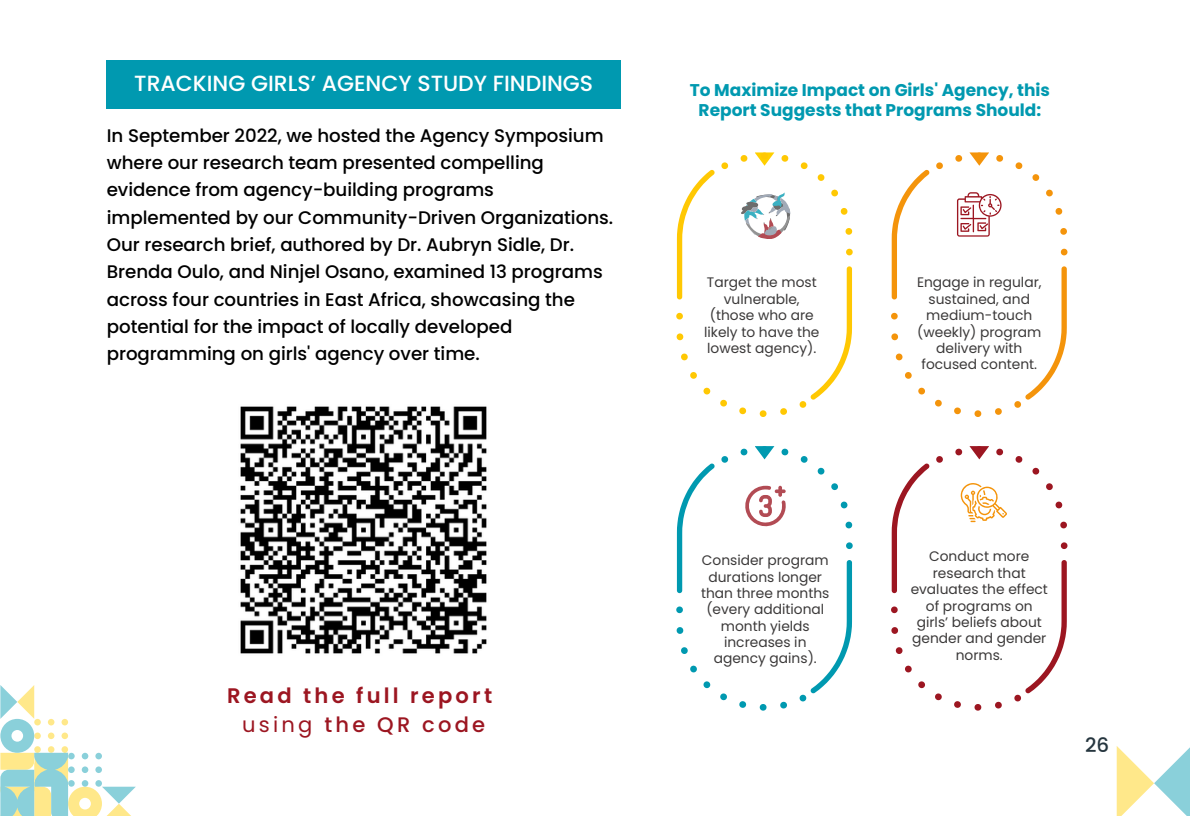
<style>
.page{position:relative;width:1190px;height:816px;background:#fff}
.page>*{position:absolute;margin:0;border:0;box-sizing:border-box;transform-origin:0 0}
.t1{font:500 22px "Poppins";color:#fff}
.t2{font:600 21px "Poppins";letter-spacing:.155em;color:#9c1621}
.t3{font:500 21px "Poppins";letter-spacing:.155em;color:#9c1621}
.t4{font:500 19.8px "Poppins";color:#26363f}
.t5{font:500 18.2px/27.4px "Poppins";color:#000}
.t6{font:700 17px/19.8px "Poppins";color:#0099b0;text-align:center}
.t7{font:13.8px/16.4px "Poppins";color:#3b3939;text-align:center}
.s1{font-weight:400}
</style>
<div class="page">
<svg style="left:960px;top:483px;width:47px;height:39px"></svg>
<svg style="left:936px;top:456px;width:7px;height:7px"></svg>
<svg style="left:955px;top:449px;width:7px;height:6px"></svg>
<svg style="left:969px;top:446px;width:20px;height:13px"></svg>
<svg style="left:996px;top:449px;width:7px;height:6px"></svg>
<svg style="left:1016px;top:456px;width:6px;height:7px"></svg>
<svg style="left:1032px;top:468px;width:7px;height:7px"></svg>
<svg style="left:1046px;top:483px;width:7px;height:7px"></svg>
<svg style="left:1055px;top:502px;width:7px;height:6px"></svg>
<svg style="left:1060px;top:522px;width:7px;height:6px"></svg>
<svg style="left:892px;top:464px;width:37px;height:76px"></svg>
<svg style="left:936px;top:162px;width:7px;height:7px"></svg>
<svg style="left:955px;top:155px;width:7px;height:7px"></svg>
<svg style="left:969px;top:152px;width:20px;height:14px"></svg>
<svg style="left:996px;top:155px;width:7px;height:7px"></svg>
<svg style="left:1016px;top:162px;width:6px;height:7px"></svg>
<svg style="left:1032px;top:174px;width:7px;height:7px"></svg>
<svg style="left:1046px;top:190px;width:7px;height:6px"></svg>
<svg style="left:1055px;top:208px;width:7px;height:7px"></svg>
<svg style="left:1060px;top:228px;width:7px;height:7px"></svg>
<svg style="left:1061px;top:249px;width:6px;height:6px"></svg>
<svg style="left:891px;top:333px;width:111px;height:84px"></svg>
<svg style="left:891px;top:313px;width:7px;height:6px"></svg>
<svg style="left:892px;top:170px;width:37px;height:129px"></svg>
<svg style="left:1014px;top:266px;width:53px;height:142px"></svg>
<svg style="left:957px;top:192px;width:45px;height:45px"></svg>
<svg style="left:721px;top:162px;width:7px;height:7px"></svg>
<svg style="left:741px;top:155px;width:6px;height:7px"></svg>
<svg style="left:755px;top:152px;width:19px;height:14px"></svg>
<svg style="left:781px;top:155px;width:7px;height:7px"></svg>
<svg style="left:801px;top:162px;width:7px;height:7px"></svg>
<svg style="left:818px;top:174px;width:6px;height:7px"></svg>
<svg style="left:831px;top:190px;width:7px;height:6px"></svg>
<svg style="left:841px;top:208px;width:6px;height:7px"></svg>
<svg style="left:845px;top:228px;width:7px;height:7px"></svg>
<svg style="left:846px;top:249px;width:7px;height:6px"></svg>
<svg style="left:677px;top:333px;width:110px;height:84px"></svg>
<svg style="left:676px;top:313px;width:7px;height:6px"></svg>
<svg style="left:677px;top:170px;width:38px;height:129px"></svg>
<svg style="left:800px;top:266px;width:52px;height:142px"></svg>
<svg style="left:741px;top:192px;width:49px;height:47px"></svg>
<svg style="left:721px;top:456px;width:7px;height:7px"></svg>
<svg style="left:741px;top:449px;width:6px;height:6px"></svg>
<svg style="left:755px;top:446px;width:19px;height:13px"></svg>
<svg style="left:781px;top:449px;width:7px;height:6px"></svg>
<svg style="left:801px;top:456px;width:7px;height:7px"></svg>
<svg style="left:818px;top:468px;width:6px;height:7px"></svg>
<svg style="left:831px;top:483px;width:7px;height:7px"></svg>
<svg style="left:841px;top:502px;width:6px;height:6px"></svg>
<svg style="left:845px;top:522px;width:7px;height:6px"></svg>
<svg style="left:846px;top:542px;width:7px;height:7px"></svg>
<svg style="left:677px;top:627px;width:110px;height:84px"></svg>
<svg style="left:676px;top:607px;width:7px;height:6px"></svg>
<svg style="left:677px;top:464px;width:38px;height:129px"></svg>
<svg style="left:800px;top:560px;width:52px;height:141px"></svg>
<svg style="left:745px;top:486px;width:41px;height:40px"></svg>
<div style="left:107px;top:61px;width:514px;height:48px;background:#0099b0"></div>
<img style="left:240px;top:406px;width:247px;height:248px">
<svg style="left:891px;top:540px;width:298px;height:275px"></svg>
<svg style="left:0;top:685px;width:136px;height:130px"></svg>
<p class="t1" style="left:134px;top:67px;width:460px">TRACKING GIRLS’ AGENCY STUDY FINDINGS</p>
<p class="t5" style="left:107px;top:122px;width:508px">In September 2022, we hosted the Agency Symposium where our research team presented compelling evidence from agency-building programs implemented by our Community-Driven Organizations.<br>Our research brief, authored by Dr. Aubryn Sidle, Dr.<br>Brenda Oulo, and Ninjel Osano, examined 13 programs across four countries in East Africa, showcasing the potential for the impact of locally developed programming on girls' agency over time.</p>
<p class="t2" style="left:227px;top:681px;width:267px">Read the full report</p>
<p class="t3" style="left:242px;top:710px;width:245px"><span class="s1">using</span> the QR code</p>
<p class="t6" style="left:690px;top:80px;width:362px">To Maximize Impact on Girls' Agency, this<br>Report Suggests that Programs Should:</p>
<p class="t7" style="left:704px;top:274px;width:117px">Target the most vulnerable, (those who are likely to have the lowest agency).</p>
<p class="t7" style="left:917px;top:274px;width:126px">Engage in regular, sustained, and medium-touch (weekly) program delivery with focused content.</p>
<p class="t7" style="left:701px;top:552px;width:130px">Consider program durations longer than three months (every additional month yields increases in agency gains).</p>
<p class="t7" style="left:911px;top:548px;width:139px">Conduct more research that evaluates the effect of programs on girls’ beliefs about gender and gender</p>
<p class="t7" style="left:956px;top:647px;width:49px">norms.</p>
<p class="t4" style="left:1085px;top:731px;width:26px">26</p>
</div>
